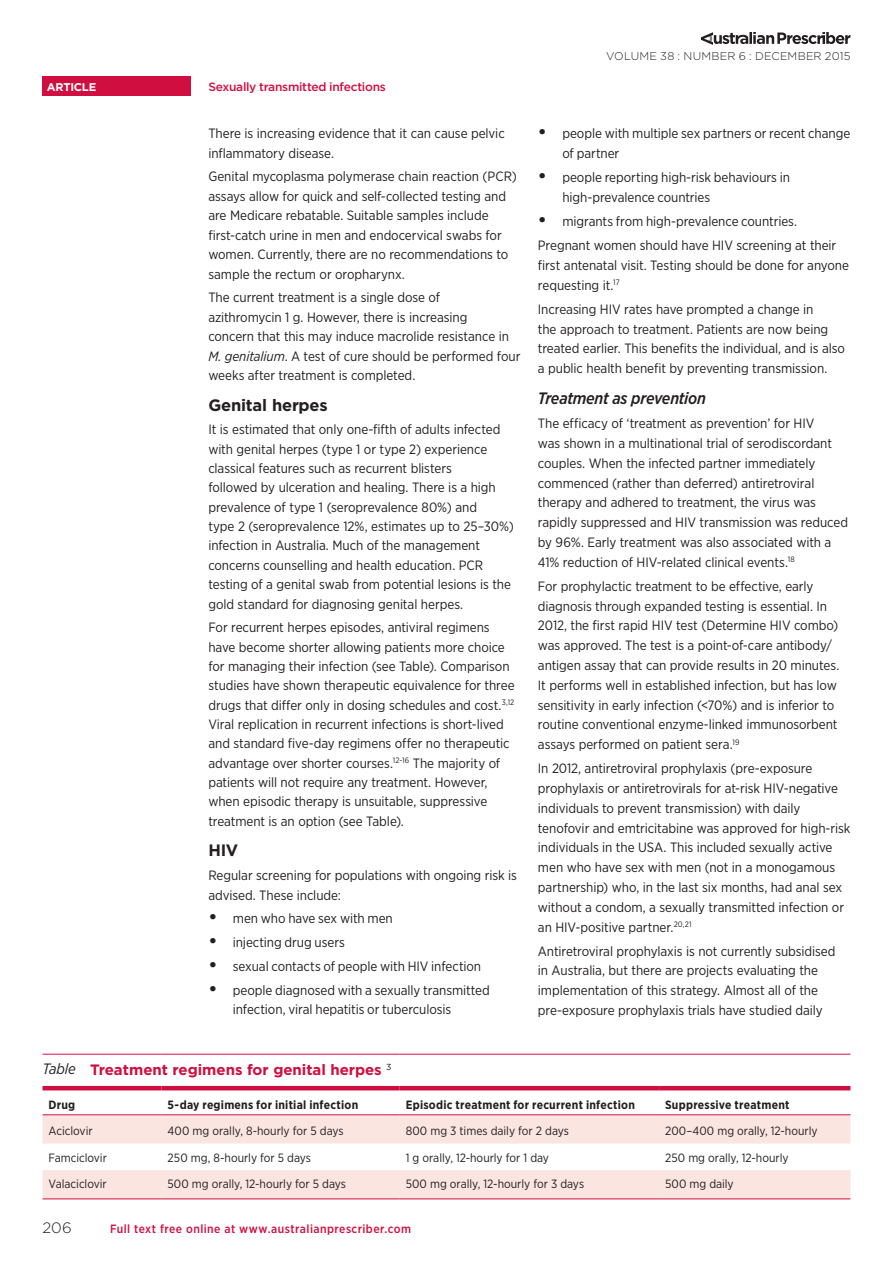
<style>
.page{position:relative;width:893px;height:1263px;background:#fff}
.page>*{position:absolute;margin:0;border:0;box-sizing:border-box;transform-origin:0 0}
.Subheading_Level_2{font:italic 500 16.5px "Gotham Narrow";letter-spacing:-.02em;color:#231f20}
.Subheading_Level_1{font:700 16.5px "Gotham";letter-spacing:-.01em;color:#231f20}
.Table_Fig_Header{font:700 15px "Gotham";letter-spacing:-.005em;color:#d10e40}
.t1{font:300 15px "Gotham";color:#231f20}
.Body_Text{font:13.5px/19.8px "Gotham Narrow";letter-spacing:-.005em;color:#231f20}
.Table_Fig_Text{font:12px "Gotham Narrow";letter-spacing:-.005em;color:#231f20}
.Table_Fig_Column_Hea{font:700 12px "Gotham Narrow";letter-spacing:.02em;color:#231f20}
.t2{font:500 12px "Gotham Narrow";letter-spacing:.035em;color:#d10e40}
.Series_Turnover_Head{font:500 12px "Gotham";letter-spacing:-.02em;color:#d10e40}
.t3{font:300 11.25px "Gotham";letter-spacing:.02em;color:#231f20}
.t4{font:700 11.25px "Gotham";letter-spacing:-.02em;color:#fff}
.s1{font-style:italic}
.s2{font-family:"Gotham";font-weight:700;font-size:18px}
.s3{font-family:"Gotham Narrow";font-weight:400;font-style:italic;color:#231f20}
</style>
<div class="page">
<div style="left:43px;top:77px;width:148px;height:19px;background:#d10e40"></div>
<svg style="left:701px;top:32px;width:149px;height:13px"></svg>
<div style="left:43px;top:1115px;width:807px;height:28px;background:#fae5e1"></div>
<div style="left:43px;top:1170px;width:807px;height:28px;background:#fae5e1"></div>
<hr style="left:43px;top:1054px;width:119px;height:1px;background:#d10e40">
<hr style="left:162px;top:1054px;width:238px;height:1px;background:#d10e40">
<hr style="left:400px;top:1054px;width:259px;height:1px;background:#d10e40">
<hr style="left:659px;top:1054px;width:191px;height:1px;background:#d10e40">
<hr style="left:43px;top:1114px;width:119px;height:1px;background:#d10e40">
<hr style="left:162px;top:1114px;width:238px;height:1px;background:#d10e40">
<hr style="left:400px;top:1114px;width:259px;height:1px;background:#d10e40">
<hr style="left:659px;top:1114px;width:191px;height:1px;background:#d10e40">
<hr style="left:43px;top:1086px;width:119px;height:4px;background:#d10e40">
<hr style="left:162px;top:1086px;width:238px;height:4px;background:#d10e40">
<hr style="left:400px;top:1086px;width:259px;height:4px;background:#d10e40">
<hr style="left:659px;top:1086px;width:191px;height:4px;background:#d10e40">
<hr style="left:43px;top:1198px;width:119px;height:1px;background:#d10e40">
<hr style="left:162px;top:1198px;width:238px;height:1px;background:#d10e40">
<hr style="left:400px;top:1198px;width:259px;height:1px;background:#d10e40">
<hr style="left:659px;top:1198px;width:191px;height:1px;background:#d10e40">
<p class="t4" style="left:47px;top:79px;width:51px">ARTICLE</p>
<p class="Series_Turnover_Head" style="left:208px;top:79px;width:179px">Sexually transmitted infections</p>
<p class="Body_Text" style="left:208px;top:124px;width:298px">There is increasing evidence that it can cause pelvic inflammatory disease.</p>
<p class="Body_Text" style="left:208px;top:167px;width:310px">Genital mycoplasma polymerase chain reaction (PCR) assays allow for quick and self-collected testing and are Medicare rebatable. Suitable samples include first-catch urine in men and endocervical swabs for women. Currently, there are no recommendations to sample the rectum or oropharynx.</p>
<p class="Body_Text" style="left:208px;top:288px;width:314px;line-height:19.4px">The current treatment is a single dose of<br>azithromycin 1 g. However, there is increasing<br>concern that this may induce macrolide resistance in <span class="s1">M. genitalium</span>. A test of cure should be performed four weeks after treatment is completed.</p>
<p class="Subheading_Level_1" style="left:208px;top:394px;width:121px">Genital herpes</p>
<p class="Body_Text" style="left:208px;top:420px;width:307px;line-height:19.4px">It is estimated that only one-fifth of adults infected with genital herpes (type 1 or type 2) experience classical features such as recurrent blisters<br>followed by ulceration and healing. There is a high prevalence of type 1 (seroprevalence 80%) and<br>type 2 (seroprevalence 12%, estimates up to 25–30%) infection in Australia. Much of the management concerns counselling and health education. PCR testing of a genital swab from potential lesions is the gold standard for diagnosing genital herpes.</p>
<p class="Body_Text" style="left:208px;top:617px;width:308px;line-height:19.4px">For recurrent herpes episodes, antiviral regimens have become shorter allowing patients more choice for managing their infection (see Table). Comparison studies have shown therapeutic equivalence for three drugs that differ only in dosing schedules and cost.<sup>3,12<br></sup>Viral replication in recurrent infections is short-lived and standard five-day regimens offer no therapeutic advantage over shorter courses.<sup>12-16</sup> The majority of patients will not require any treatment. However, when episodic therapy is unsuitable, suppressive treatment is an option (see Table).</p>
<p class="Subheading_Level_1" style="left:208px;top:840px;width:31px">HIV</p>
<p class="Body_Text" style="left:208px;top:865px;width:310px">Regular screening for populations with ongoing risk is advised. These include:</p>
<p class="Body_Text" style="left:208px;top:908px;width:186px"><span class="s2">•</span> men who have sex with men</p>
<p class="Body_Text" style="left:208px;top:932px;width:138px"><span class="s2">•</span> injecting drug users</p>
<p class="Body_Text" style="left:208px;top:956px;width:274px"><span class="s2">•</span> sexual contacts of people with HIV infection</p>
<p class="Body_Text" style="left:233px;top:980px;width:258px;text-indent:-24px"><span class="s2">•</span> people diagnosed with a sexually transmitted infection, viral hepatitis or tuberculosis</p>
<p class="t3" style="left:606px;top:48px;width:246px">VOLUME 38 : NUMBER 6 : DECEMBER 2015</p>
<p class="Body_Text" style="left:562px;top:123px;width:289px;text-indent:-24px"><span class="s2">•</span> people with multiple sex partners or recent change of partner</p>
<p class="Body_Text" style="left:562px;top:167px;width:229px;text-indent:-24px"><span class="s2">•</span> people reporting high-risk behaviours in high‑prevalence countries</p>
<p class="Body_Text" style="left:538px;top:211px;width:261px"><span class="s2">•</span> migrants from high-prevalence countries.</p>
<p class="Body_Text" style="left:538px;top:235px;width:313px">Pregnant women should have HIV screening at their first antenatal visit. Testing should be done for anyone requesting it.<sup>17</sup></p>
<p class="Body_Text" style="left:538px;top:299px;width:309px">Increasing HIV rates have prompted a change in<br>the approach to treatment. Patients are now being treated earlier. This benefits the individual, and is also a public health benefit by preventing transmission.</p>
<p class="Subheading_Level_2" style="left:538px;top:388px;width:170px">Treatment as prevention</p>
<p class="Body_Text" style="left:538px;top:413px;width:312px">The efficacy of ‘treatment as prevention’ for HIV<br>was shown in a multinational trial of serodiscordant couples. When the infected partner immediately commenced (rather than deferred) antiretroviral therapy and adhered to treatment, the virus was rapidly suppressed and HIV transmission was reduced by 96%. Early treatment was also associated with a 41% reduction of HIV‑related clinical events.<sup>18</sup></p>
<p class="Body_Text" style="left:538px;top:576px;width:303px">For prophylactic treatment to be effective, early diagnosis through expanded testing is essential. In 2012, the first rapid HIV test (Determine HIV combo) was approved. The test is a point-of-care antibody/ antigen assay that can provide results in 20 minutes.<br>It performs well in established infection, but has low sensitivity in early infection (&lt;70%) and is inferior to routine conventional enzyme-linked immunosorbent assays performed on patient sera.<sup>19</sup></p>
<p class="Body_Text" style="left:538px;top:758px;width:314px">In 2012, antiretroviral prophylaxis (pre-exposure prophylaxis or antiretrovirals for at-risk HIV-negative individuals to prevent transmission) with daily tenofovir and emtricitabine was approved for high-risk individuals in the USA. This included sexually active men who have sex with men (not in a monogamous partnership) who, in the last six months, had anal sex without a condom, a sexually transmitted infection or an HIV-positive partner.<sup>20,21</sup></p>
<p class="Body_Text" style="left:538px;top:941px;width:299px">Antiretroviral prophylaxis is not currently subsidised in Australia, but there are projects evaluating the implementation of this strategy. Almost all of the pre-exposure prophylaxis trials have studied daily</p>
<p class="Table_Fig_Header" style="left:43px;top:1060px;width:351px"><span class="s3">Table</span> Treatment regimens for genital herpes <sup>3</sup></p>
<p class="Table_Fig_Column_Hea" style="left:49px;top:1097px;width:28px">Drug</p>
<p class="Table_Fig_Column_Hea" style="left:168px;top:1097px;width:192px">5-day regimens for initial infection</p>
<p class="Table_Fig_Column_Hea" style="left:406px;top:1097px;width:231px">Episodic treatment for recurrent infection</p>
<p class="Table_Fig_Column_Hea" style="left:665px;top:1097px;width:126px">Suppressive treatment</p>
<p class="Table_Fig_Text" style="left:49px;top:1123px;width:46px">Aciclovir</p>
<p class="Table_Fig_Text" style="left:168px;top:1123px;width:178px">400 mg orally, 8-hourly for 5 days</p>
<p class="Table_Fig_Text" style="left:406px;top:1123px;width:165px">800 mg 3 times daily for 2 days</p>
<p class="Table_Fig_Text" style="left:665px;top:1123px;width:154px">200–400 mg orally, 12-hourly</p>
<p class="Table_Fig_Text" style="left:49px;top:1150px;width:60px">Famciclovir</p>
<p class="Table_Fig_Text" style="left:168px;top:1150px;width:145px">250 mg, 8-hourly for 5 days</p>
<p class="Table_Fig_Text" style="left:406px;top:1150px;width:145px">1 g orally, 12-hourly for 1 day</p>
<p class="Table_Fig_Text" style="left:665px;top:1150px;width:125px">250 mg orally, 12-hourly</p>
<p class="Table_Fig_Text" style="left:49px;top:1176px;width:60px">Valaciclovir</p>
<p class="Table_Fig_Text" style="left:168px;top:1176px;width:180px">500 mg orally, 12-hourly for 5 days</p>
<p class="Table_Fig_Text" style="left:406px;top:1176px;width:180px">500 mg orally, 12-hourly for 3 days</p>
<p class="Table_Fig_Text" style="left:665px;top:1176px;width:70px">500 mg daily</p>
<p class="t1" style="left:43px;top:1218px;width:31px">206</p>
<p class="t2" style="left:110px;top:1221px;width:302px">Full text free online at www.australianprescriber.com</p>
</div>
